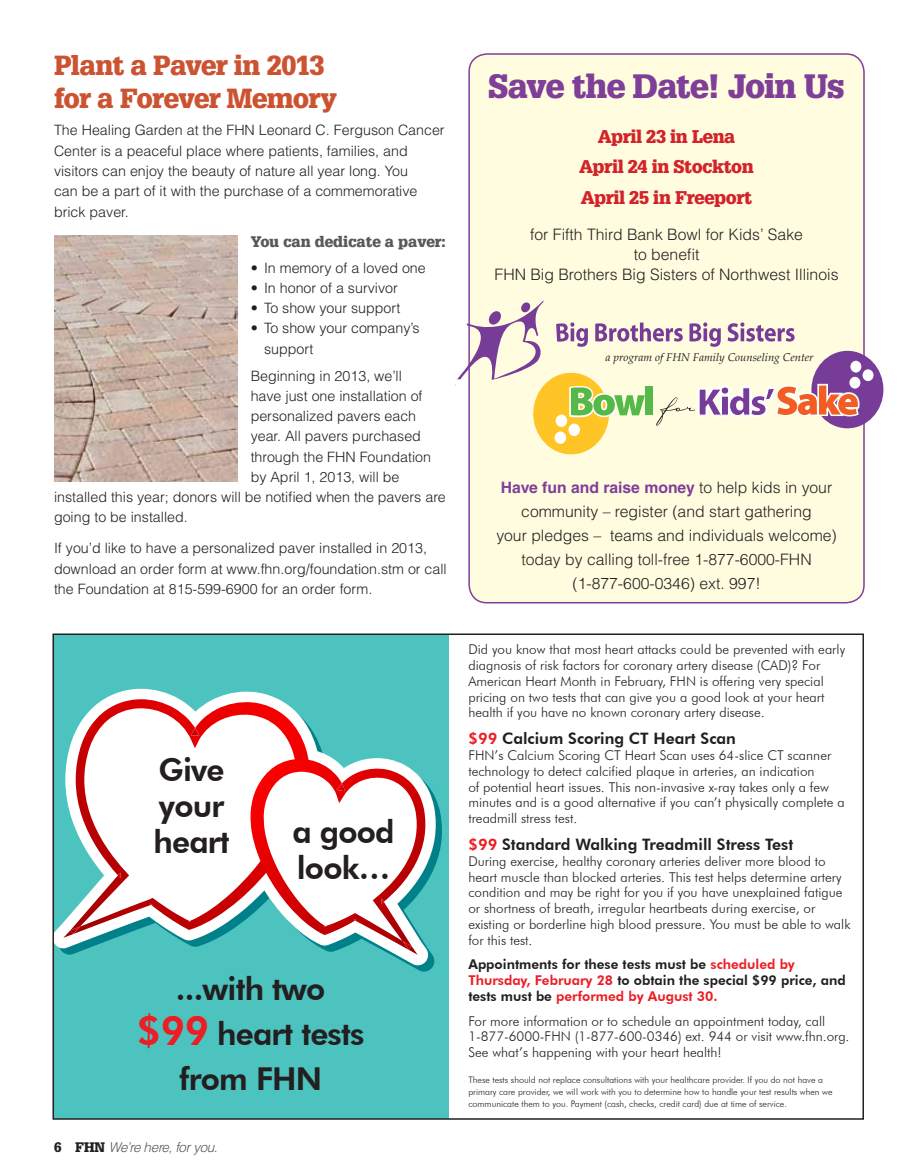
<style>
.page{position:relative;width:918px;height:1175px;background:#fff}
.page>*{position:absolute;margin:0;border:0;box-sizing:border-box;transform-origin:0 0}
.t1{font:900 33px "Glypha LT";letter-spacing:-.03em;color:#7f3f98}
.t2{font:800 31.5px/36px "Futura BT";letter-spacing:-.025em;color:#231f20}
.t3{font:900 27px/33px "Glypha LT";letter-spacing:-.03em;color:#cc5331}
.t4{font:900 18px/30px "Glypha LT";letter-spacing:-.02em;color:#d2232a;text-align:center}
.t5{font:300 15.75px/24px "Helvetica LT Std";color:#231f20;text-align:center}
.t6{font:800 15.75px "Futura BT";color:#231f20}
.t7{font:900 15px "Glypha LT";color:#58595b}
.t8{font:300 14.25px/20.2px "Helvetica LT Std";color:#231f20}
.t9{font:300 13.5px/15.8px "Futura BT";color:#231f20}
.t10{font:800 13.5px/15.8px "Futura BT";color:#231f20}
.t11{font:italic 300 13.5px "Helvetica LT Std";letter-spacing:-.04em;color:#58595b}
.t12{font:italic 11.25px "Palatino Linotype";color:#231f20}
.t13{font:300 9px/12.3px "Futura BT";color:#231f20}
.s1{font-size:40.5px;color:#ed1d24}
.s2{font-family:"Glypha LT";font-weight:900;font-style:normal;color:#231f20}
.s3{font-weight:700;color:#7f3f98}
.s4{color:#ed1d24}
</style>
<div class="page">
<div style="left:469px;top:54px;width:395px;height:548px;background:#fffcdf;border-radius:18px"></div>
<div style="left:468px;top:53px;width:397px;height:550px;border:2px solid #7f3f98;border-radius:18px"></div>
<div style="left:53px;top:634px;width:395px;height:485px;background:#4dc3c0"></div>
<svg style="left:55px;top:746px;width:381px;height:219px"></svg>
<svg style="left:104px;top:688px;width:216px;height:62px"></svg>
<svg style="left:63px;top:699px;width:247px;height:239px;background:#e2d5d5"></svg>
<svg style="left:71px;top:926px;width:9px;height:8px"></svg>
<svg style="left:241px;top:750px;width:185px;height:204px;background:#d7c7c7"></svg>
<div style="left:811px;top:351px;width:72px;height:77px;background:#763c97;border-radius:50%"></div>
<div style="left:849px;top:377px;width:11px;height:11px;background:#fff;border-radius:50%"></div>
<div style="left:850px;top:361px;width:11px;height:11px;background:#fff;border-radius:50%"></div>
<div style="left:863px;top:369px;width:11px;height:12px;background:#fff;border-radius:50%"></div>
<div style="left:533px;top:373px;width:76px;height:81px;background:#ffc425;border-radius:50%"></div>
<div style="left:555px;top:431px;width:11px;height:13px;background:#fff;border-radius:50%"></div>
<div style="left:556px;top:414px;width:11px;height:13px;background:#fff;border-radius:50%"></div>
<div style="left:568px;top:423px;width:12px;height:13px;background:#fff;border-radius:50%"></div>
<svg style="left:656px;top:382px;width:205px;height:44px"></svg>
<svg style="left:569px;top:384px;width:76px;height:35px"></svg>
<div style="left:645px;top:386px;width:8px;height:29px;background:#54b948"></div>
<svg style="left:457px;top:300px;width:87px;height:80px"></svg>
<svg style="left:556px;top:322px;width:32px;height:25px"></svg>
<svg style="left:595px;top:322px;width:88px;height:19px"></svg>
<svg style="left:690px;top:322px;width:31px;height:25px"></svg>
<svg style="left:728px;top:322px;width:67px;height:19px"></svg>
<img style="left:54px;top:236px;width:183px;height:246px">
<h3 class="t3" style="left:54px;top:49px;width:284px">Plant a Paver in 2013 for a Forever Memory</h3>
<p class="t8" style="left:54px;top:120px;width:392px">The Healing Garden at the FHN Leonard C. Ferguson Cancer Center is a peaceful place where patients, families, and visitors can enjoy the beauty of nature all year long. You<br>can be a part of it with the purchase of a commemorative brick paver.</p>
<p class="t7" style="left:251px;top:232px;width:197px">You can dedicate a paver:</p>
<p class="t8" style="left:251px;top:257px;width:177px">• In memory of a loved one</p>
<p class="t8" style="left:251px;top:277px;width:149px">• In honor of a survivor</p>
<p class="t8" style="left:251px;top:298px;width:151px">• To show your support</p>
<p class="t8" style="left:264px;top:318px;width:157px;text-indent:-13px">• To show your company’s support</p>
<p class="t8" style="left:251px;top:365px;width:153px">Beginning in 2013, we’ll</p>
<p class="t8" style="left:251px;top:385px;width:173px">have just one installation of</p>
<p class="t8" style="left:251px;top:406px;width:167px">personalized pavers each</p>
<p class="t8" style="left:251px;top:426px;width:172px">year. All pavers purchased</p>
<p class="t8" style="left:251px;top:446px;width:182px">through the FHN Foundation</p>
<p class="t8" style="left:251px;top:466px;width:150px">by April 1, 2013, will be</p>
<p class="t8" style="left:54px;top:487px;width:393px">installed this year; donors will be notified when the pavers are</p>
<p class="t8" style="left:54px;top:507px;width:135px">going to be installed.</p>
<p class="t8" style="left:54px;top:538px;width:394px">If you’d like to have a personalized paver installed in 2013, download an order form at www.fhn.org/foundation.stm or call the Foundation at 815-599-6900 for an order form.</p>
<h2 class="t2" style="left:154px;top:751px;width:78px">Give your heart</h2>
<h2 class="t2" style="left:292px;top:813px;width:104px">a good look…</h2>
<h2 class="t2" style="left:137px;top:965px;width:229px;line-height:45px;text-align:center">...with two <span class="s1">$99</span> heart tests from FHN</h2>
<p class="t11" style="left:54px;top:1138px;width:165px"><span class="s2">6 FHN</span> We’re here, for you.</p>
<h1 class="t1" style="left:488px;top:67px;width:358px">Save the Date! Join Us</h1>
<h3 class="t4" style="left:579px;top:122px;width:176px">April 23 in Lena<br>April 24 in Stockton<br>April 25 in Freeport</h3>
<p class="t5" style="left:495px;top:224px;width:345px;line-height:20.2px">for Fifth Third Bank Bowl for Kids’ Sake<br>to benefit<br>FHN Big Brothers Big Sisters of Northwest Illinois</p>
<p class="t12" style="left:606px;top:349px;width:209px">a program of FHN Family Counseling Center</p>
<p class="t5" style="left:496px;top:475px;width:342px"><span class="s3">Have fun and raise money</span> to help kids in your community – register (and start gathering<br>your pledges – teams and individuals welcome) today by calling toll-free 1-877-6000-FHN (1-877-600-0346) ext. 997!</p>
<p class="t9" style="left:468px;top:641px;width:378px">Did you know that most heart attacks could be prevented with early diagnosis of risk factors for coronary artery disease (CAD)? For American Heart Month in February, FHN is offering very special pricing on two tests that can give you a good look at your heart health if you have no known coronary artery disease.</p>
<p class="t6" style="left:468px;top:729px;width:269px"><span class="s4">$99</span> Calcium Scoring CT Heart Scan</p>
<p class="t9" style="left:468px;top:747px;width:378px">FHN’s Calcium Scoring CT Heart Scan uses 64-slice CT scanner technology to detect calcified plaque in arteries, an indication<br>of potential heart issues. This non-invasive x-ray takes only a few minutes and is a good alternative if you can’t physically complete a treadmill stress test.</p>
<p class="t6" style="left:468px;top:835px;width:326px"><span class="s4">$99</span> Standard Walking Treadmill Stress Test</p>
<p class="t9" style="left:468px;top:853px;width:384px">During exercise, healthy coronary arteries deliver more blood to heart muscle than blocked arteries. This test helps determine artery condition and may be right for you if you have unexplained fatigue or shortness of breath, irregular heartbeats during exercise, or existing or borderline high blood pressure. You must be able to walk for this test.</p>
<p class="t10" style="left:468px;top:956px;width:379px">Appointments for these tests must be <span class="s4">scheduled by<br>Thursday, February 28</span> to obtain the special $99 price, and tests must be <span class="s4">performed by August 30.</span></p>
<p class="t9" style="left:468px;top:1013px;width:383px">For more information or to schedule an appointment today, call<br>1-877-6000-FHN (1-877-600-0346) ext. 944 or visit www.fhn.org.<br>See what’s happening with your heart health!</p>
<p class="t13" style="left:468px;top:1073px;width:366px">These tests should not replace consultations with your healthcare provider. If you do not have a primary care provider, we will work with you to determine how to handle your test results when we communicate them to you. Payment (cash, checks, credit card) due at time of service.</p>
</div>
